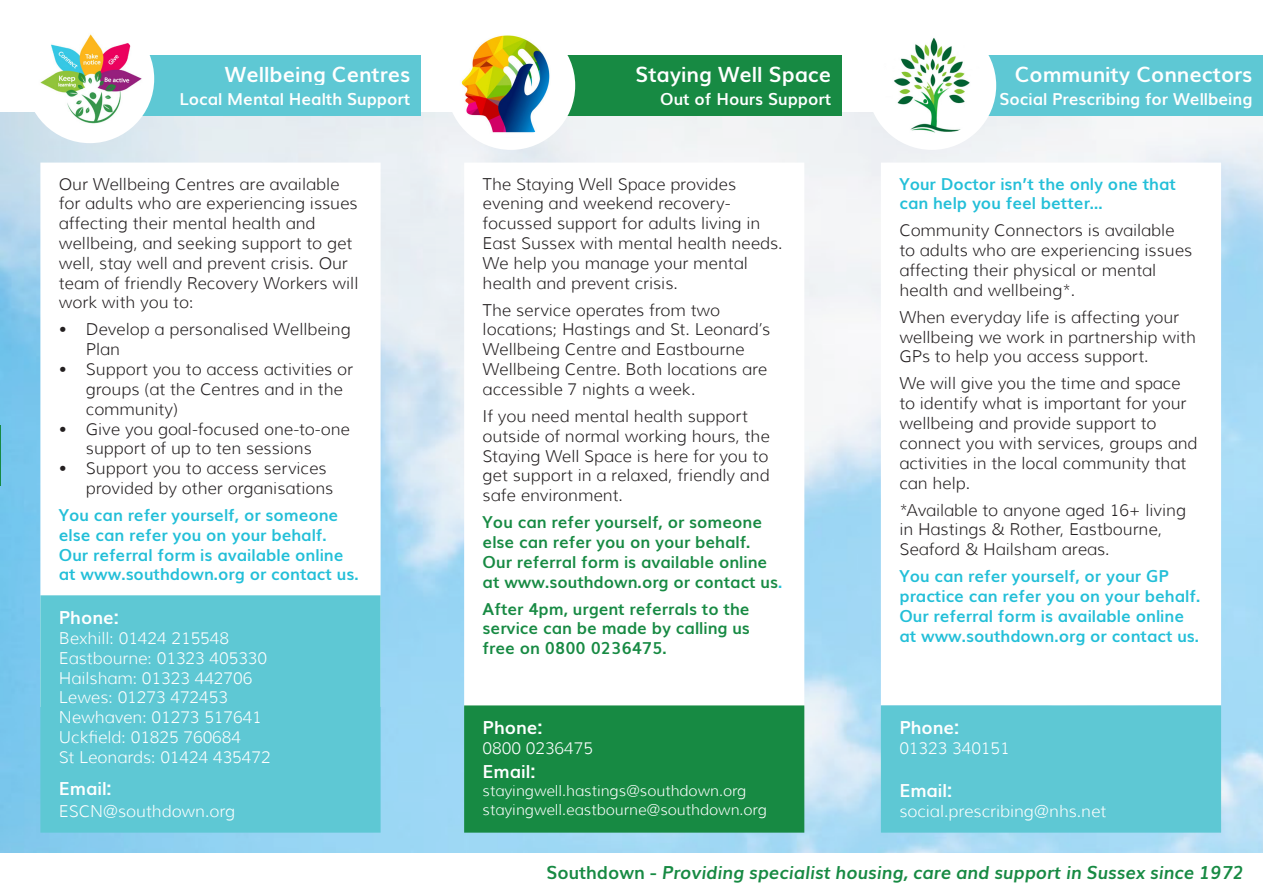
<style>
.page{position:relative;width:1263px;height:893px;background:#fff}
.page>*{position:absolute;margin:0;border:0;box-sizing:border-box;transform-origin:0 0}
.t1{font:700 21px "Muli";color:#fff}
.t2{font:italic 700 18px "Muli";color:#178a43}
.t3{font:700 18px "Muli";color:#fff}
.t4{font:300 16.5px/19.8px "Muli";color:#231f20}
.t5{font:700 16.5px/19.8px "Muli";color:#23bfd8}
.t6{font:300 16.5px "Muli";color:#fff}
.t7{font:700 16.5px/19.8px "Muli";color:#178a43}
.t8{font:700 16.5px "Muli";color:#fff}
.t9{font:300 15px "Muli";color:#fff}
.s1{color:#23bfd8}
.s2{font-style:normal}
</style>
<div class="page">
<hr style="left:0;top:425px;width:1px;height:60px;background:#178a43">
<div style="left:123px;top:55px;width:298px;height:61px;background:#5ec8d4"></div>
<div style="left:544px;top:55px;width:298px;height:61px;background:#178a43"></div>
<div style="left:965px;top:55px;width:298px;height:61px;background:#5ec8d4"></div>
<div style="left:41px;top:596px;width:339px;height:236px;background:#5ec8d4"></div>
<div style="left:40px;top:595px;width:341px;height:238px;border:2px solid #5ec8d4"></div>
<div style="left:465px;top:706px;width:338px;height:126px;background:#178a43"></div>
<div style="left:464px;top:705px;width:340px;height:128px;border:2px solid #178a43"></div>
<div style="left:882px;top:706px;width:338px;height:126px;background:#5ec8d4"></div>
<div style="left:881px;top:705px;width:340px;height:128px;border:2px solid #5ec8d4"></div>
<img style="left:452px;top:27px;width:117px;height:117px;border-radius:58px">
<div style="left:446px;top:21px;width:129px;height:129px;border:12px solid #fff;border-radius:50%"></div>
<img style="left:881px;top:38px;width:101px;height:98px">
<div style="left:867px;top:21px;width:129px;height:129px;border:12px solid #fff;border-radius:50%"></div>
<img style="left:36px;top:34px;width:108px;height:93px">
<div style="left:26px;top:14px;width:128px;height:129px;border:12px solid #fff;border-radius:50%"></div>
<p class="t1" style="left:225px;top:58px;width:187px">Wellbeing Centres</p>
<p class="t8" style="left:179px;top:86px;width:232px">Local Mental Health Support</p>
<p class="t4" style="left:59px;top:174px;width:301px">Our Wellbeing Centres are available for adults who are experiencing issues affecting their mental health and wellbeing, and seeking support to get well, stay well and prevent crisis. Our team of friendly Recovery Workers will work with you to:</p>
<p class="t4" style="left:86px;top:320px;width:266px;text-indent:-27px">• Develop a personalised Wellbeing<br>Plan</p>
<p class="t4" style="left:86px;top:359px;width:269px;text-indent:-27px">• Support you to access activities or groups (at the Centres and in the community)</p>
<p class="t4" style="left:86px;top:419px;width:266px;text-indent:-27px">• Give you goal-focused one-to-one support of up to ten sessions</p>
<p class="t4" style="left:86px;top:458px;width:249px;text-indent:-27px">• Support you to access services provided by other organisations</p>
<p class="t5" style="left:59px;top:504px;width:301px">You can refer yourself, or someone else can refer you on your behalf.<br>Our referral form is available online at www.southdown.org or contact us.</p>
<p class="t3" style="left:59px;top:603px;width:61px">Phone:</p>
<p class="t6" style="left:59px;top:628px;width:172px">Bexhill: 01424 215548</p>
<p class="t6" style="left:59px;top:648px;width:210px">Eastbourne: 01323 405330</p>
<p class="t6" style="left:59px;top:668px;width:195px">Hailsham: 01323 442706</p>
<p class="t6" style="left:59px;top:687px;width:171px">Lewes: 01273 472453</p>
<p class="t6" style="left:59px;top:707px;width:204px">Newhaven: 01273 517641</p>
<p class="t6" style="left:59px;top:727px;width:184px">Uckfield: 01825 760684</p>
<p class="t6" style="left:59px;top:747px;width:213px">St Leonards: 01424 435472</p>
<p class="t3" style="left:59px;top:774px;width:54px">Email:</p>
<p class="t6" style="left:59px;top:801px;width:178px">ESCN@southdown.org</p>
<p class="t1" style="left:635px;top:58px;width:197px">Staying Well Space</p>
<p class="t8" style="left:660px;top:86px;width:173px">Out of Hours Support</p>
<p class="t4" style="left:483px;top:174px;width:301px">The Staying Well Space provides evening and weekend recovery&shy;focussed support for adults living in<br>East Sussex with mental health needs.<br>We help you manage your mental health and prevent crisis.</p>
<p class="t4" style="left:483px;top:300px;width:289px">The service operates from two locations; Hastings and St. Leonard’s Wellbeing Centre and Eastbourne Wellbeing Centre. Both locations are accessible 7 nights a week.</p>
<p class="t4" style="left:483px;top:406px;width:289px">If you need mental health support outside of normal working hours, the<br>Staying Well Space is here for you to get support in a relaxed, friendly and safe environment.</p>
<p class="t7" style="left:483px;top:511px;width:301px">You can refer yourself, or someone else can refer you on your behalf.<br>Our referral form is available online at www.southdown.org or contact us<span class="s1">.</span></p>
<p class="t7" style="left:483px;top:598px;width:269px;text-align:justify">After 4pm, urgent referrals to the service can be made by calling us free on 0800 0236475.</p>
<p class="t3" style="left:483px;top:713px;width:61px">Phone:</p>
<p class="t6" style="left:483px;top:738px;width:112px">0800 0236475</p>
<p class="t3" style="left:483px;top:757px;width:54px">Email:</p>
<p class="t9" style="left:483px;top:781px;width:265px">stayingwell.hastings@southdown.org</p>
<p class="t9" style="left:483px;top:801px;width:286px">stayingwell.eastbourne@southdown.org</p>
<p class="t1" style="left:1015px;top:58px;width:239px">Community Connectors</p>
<p class="t8" style="left:999px;top:86px;width:254px">Social Prescribing for Wellbeing</p>
<p class="t5" style="left:899px;top:173px;width:278px">Your Doctor isn’t the only one that can help you feel better...</p>
<p class="t4" style="left:899px;top:221px;width:294px">Community Connectors is available to adults who are experiencing issues affecting their physical or mental health and wellbeing*.</p>
<p class="t4" style="left:899px;top:307px;width:298px">When everyday life is affecting your wellbeing we work in partnership with<br>GPs to help you access support.</p>
<p class="t4" style="left:899px;top:374px;width:300px">We will give you the time and space to identify what is important for your wellbeing and provide support to connect you with services, groups and activities in the local community that can help.</p>
<p class="t4" style="left:899px;top:500px;width:288px">*Available to anyone aged 16+ living in Hastings &amp; Rother, Eastbourne,<br>Seaford &amp; Hailsham areas.</p>
<p class="t5" style="left:899px;top:565px;width:302px">You can refer yourself, or your GP practice can refer you on your behalf.<br>Our referral form is available online at www.southdown.org or contact us.</p>
<p class="t3" style="left:899px;top:713px;width:61px">Phone:</p>
<p class="t6" style="left:899px;top:738px;width:112px">01323 340151</p>
<p class="t3" style="left:899px;top:776px;width:54px">Email:</p>
<p class="t6" style="left:899px;top:801px;width:209px">social.prescribing@nhs.net</p>
<p class="t2" style="left:546px;top:858px;width:699px"><span class="s2">Southdown -</span> Providing specialist housing, care and support in Sussex since 1972</p>
</div>
